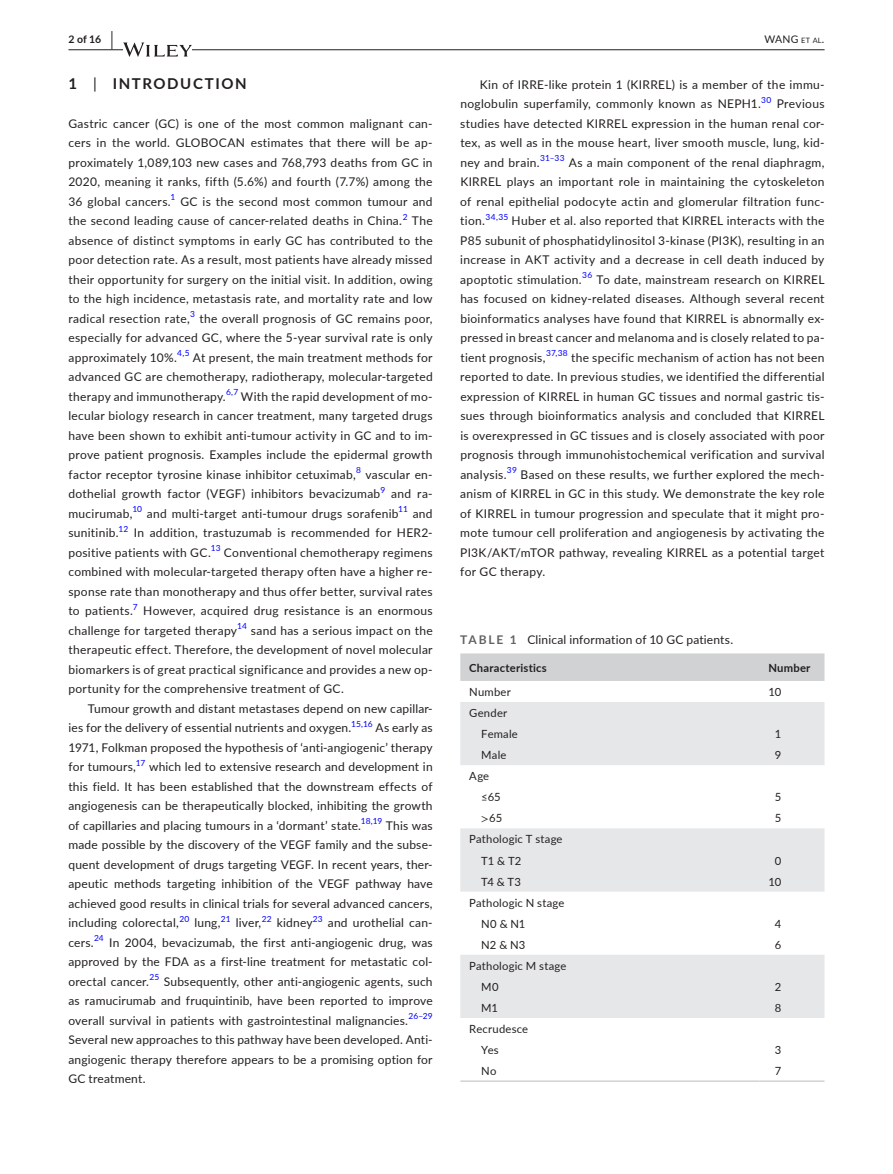
<style>
.page{position:relative;width:893px;height:1174px;background:#fff}
.page>*{position:absolute;margin:0;border:0;box-sizing:border-box;transform-origin:0 0}
.t1{font:700 15px "Lato";letter-spacing:.105em;color:#231f20}
.t2{font:12px/19.5px "Lato";letter-spacing:.02em;color:#231f20;text-align:justify}
.t3{font:11.25px/21px "Lato";letter-spacing:.015em;color:#231f20}
.t4{font:700 11.25px "Lato";letter-spacing:.02em;color:#231f20}
.t5{font:10.5px "Lato";color:#231f20}
.t6{font:700 10.5px "Lato";color:#231f20}
.t7{font:8.4px "Lato";color:#00f}
.s1{font-size:19.5px}
.s2{font-size:7.35px}
.s3{font-weight:400}
.s4{font-weight:700;color:#636366}
.s5{font-family:"STIX"}
</style>
<div class="page">
<hr style="left:68px;top:49px;width:756px;height:1px;background:#231f20">
<svg style="left:123px;top:42px;width:69px;height:15px"></svg>
<div style="left:460px;top:653px;width:364px;height:28px;background:#d1d2d4"></div>
<svg style="left:460px;top:702px;width:364px;height:316px;fill:#e6e7e9"></svg>
<hr style="left:460px;top:1080px;width:299px;height:2px;background:#d1d2d4">
<hr style="left:759px;top:1080px;width:65px;height:2px;background:#d1d2d4">
<p class="t6" style="left:68px;top:31px;width:46px">2 of 16 <span class="s1">|</span></p>
<p class="t5" style="left:764px;top:31px;width:61px">WANG <span class="s2">et al</span>.</p>
<p class="t1" style="left:68px;top:72px;width:180px">1 <span class="s3">|</span> INTRODUCTION</p>
<p class="t2" style="left:68px;top:113px;width:366px">Gastric cancer (GC) is one of the most common malignant can&shy;cers in the world. GLOBOCAN estimates that there will be ap&shy;proximately 1,089,103 new cases and 768,793 deaths from GC in 2020, meaning it ranks, fifth (5.6%) and fourth (7.7%) among the 36 global cancers.<sup>1</sup> GC is the second most common tumour and the second leading cause of cancer-related deaths in China.<sup>2</sup> The absence of distinct symptoms in early GC has contributed to the poor detection rate. As a result, most patients have already missed their opportunity for surgery on the initial visit. In addition, owing to the high incidence, metastasis rate, and mortality rate and low radical resection rate,<sup>3</sup> the overall prognosis of GC remains poor, especially for advanced GC, where the 5-year survival rate is only approximately 10%.<sup>4,5</sup> At present, the main treatment methods for advanced GC are chemotherapy, radiotherapy, molecular-targeted therapy and immunotherapy.<sup>6,7</sup> With the rapid development of mo&shy;lecular biology research in cancer treatment, many targeted drugs have been shown to exhibit anti-tumour activity in GC and to im&shy;prove patient prognosis. Examples include the epidermal growth factor receptor tyrosine kinase inhibitor cetuximab,<sup>8</sup> vascular en&shy;dothelial growth factor (VEGF) inhibitors bevacizumab</p>
<p class="t2" style="left:460px;top:74px;width:366px;text-indent:20px">Kin of IRRE-like protein 1 (KIRREL) is a member of the immu&shy;noglobulin superfamily, commonly known as NEPH1.<sup>30</sup> Previous studies have detected KIRREL expression in the human renal cor&shy;tex, as well as in the mouse heart, liver smooth muscle, lung, kid&shy;ney and brain.<sup>31–33</sup> As a main component of the renal diaphragm, KIRREL plays an important role in maintaining the cytoskeleton of renal epithelial podocyte actin and glomerular filtration func&shy;tion.<sup>34,35</sup> Huber et al. also reported that KIRREL interacts with the P85 subunit of phosphatidylinositol 3-kinase (PI3K), resulting in an increase in AKT activity and a decrease in cell death induced by apoptotic stimulation.<sup>36</sup> To date, mainstream research on KIRREL has focused on kidney-related diseases. Although several recent bioinformatics analyses have found that KIRREL is abnormally ex&shy;pressed in breast cancer and melanoma and is closely related to pa&shy;tient prognosis,<sup>37,38</sup> the specific mechanism of action has not been reported to date. In previous studies, we identified the differential expression of KIRREL in human GC tissues and normal gastric tis&shy;sues through bioinformatics analysis and concluded that KIRREL is overexpressed in GC tissues and is closely associated with poor prognosis through immunohistochemical verification and survival analysis.<sup>39</sup> Based on these results, we further explored the mech&shy;anism of KIRREL in GC in this study. We demonstrate the key role of KIRREL in tumour progression and speculate that it might pro&shy;mote tumour cell proliferation and angiogenesis by activating the PI3K/AKT/mTOR pathway, revealing KIRREL as a potential target for GC therapy.</p>
<p class="t7" style="left:380px;top:484px;width:6px">9</p>
<p class="t2" style="left:391px;top:483px;width:43px">and ra-</p>
<p class="t2" style="left:68px;top:503px;width:66px">mucirumab,</p>
<p class="t7" style="left:132px;top:503px;width:11px">10</p>
<p class="t2" style="left:147px;top:503px;width:253px">and multi-target anti-tumour drugs sorafenib</p>
<p class="t7" style="left:398px;top:503px;width:11px">11</p>
<p class="t2" style="left:413px;top:503px;width:22px">and</p>
<p class="t2" style="left:68px;top:522px;width:52px">sunitinib.</p>
<p class="t7" style="left:118px;top:523px;width:11px">12</p>
<p class="t2" style="left:68px;top:522px;width:366px;text-indent:65px">In addition, trastuzumab is recommended for HER2- positive patients with GC.</p>
<p class="t7" style="left:211px;top:542px;width:11px">13</p>
<p class="t2" style="left:68px;top:542px;width:366px;text-indent:155px">Conventional chemotherapy regimens combined with molecular-targeted therapy often have a higher re&shy;sponse rate than monotherapy and thus offer better, survival rates to patients.</p>
<p class="t7" style="left:133px;top:601px;width:6px">7</p>
<p class="t2" style="left:68px;top:600px;width:366px;text-indent:75px">However, acquired drug resistance is an enormous challenge for targeted therapy</p>
<p class="t7" style="left:237px;top:620px;width:11px">14</p>
<p class="t2" style="left:68px;top:620px;width:366px;text-indent:182px">sand has a serious impact on the therapeutic effect. Therefore, the development of novel molecular biomarkers is of great practical significance and provides a new op&shy;portunity for the comprehensive treatment of GC.</p>
<p class="t2" style="left:68px;top:698px;width:366px;text-indent:20px">Tumour growth and distant metastases depend on new capillar&shy;ies for the delivery of essential nutrients and oxygen.</p>
<p class="t2" style="left:460px;top:629px;width:274px"><span class="s4">TABLE 1</span> Clinical information of 10 GC patients.</p>
<p class="t4" style="left:469px;top:659px;width:79px">Characteristics</p>
<p class="t4" style="left:768px;top:659px;width:44px">Number</p>
<p class="t3" style="left:469px;top:681px;width:43px">Number</p>
<p class="t3" style="left:768px;top:681px;width:14px">10</p>
<p class="t3" style="left:481px;top:702px;width:38px;text-indent:-12px">Gender<br>Female</p>
<p class="t7" style="left:351px;top:718px;width:23px">15,16</p>
<p class="t2" style="left:68px;top:717px;width:366px;text-indent:307px">As early as 1971, Folkman proposed the hypothesis of ‘anti-angiogenic’ therapy for tumours,</p>
<p class="t3" style="left:775px;top:723px;width:8px">1</p>
<p class="t3" style="left:481px;top:744px;width:27px">Male</p>
<p class="t3" style="left:775px;top:744px;width:8px">9</p>
<p class="t3" style="left:481px;top:765px;width:21px;text-indent:-12px">Age ≤65</p>
<p class="t7" style="left:136px;top:757px;width:11px">17</p>
<p class="t2" style="left:68px;top:756px;width:366px;text-indent:81px">which led to extensive research and development in this field. It has been established that the downstream effects of angiogenesis can be therapeutically blocked, inhibiting the growth of capillaries and placing tumours in a ‘dormant’ state.</p>
<p class="t3" style="left:775px;top:786px;width:8px">5</p>
<p class="t3" style="left:481px;top:807px;width:22px"><span class="s5">&gt;</span>65</p>
<p class="t3" style="left:775px;top:807px;width:8px">5</p>
<p class="t3" style="left:481px;top:828px;width:83px;text-indent:-12px">Pathologic T stage<br>T1 &amp; T2</p>
<p class="t7" style="left:361px;top:815px;width:23px">18,19</p>
<p class="t2" style="left:68px;top:815px;width:366px;text-indent:317px">This was made possible by the discovery of the VEGF family and the subse&shy;quent development of drugs targeting VEGF. In recent years, ther&shy;apeutic methods targeting inhibition of the VEGF pathway have achieved good results in clinical trials for several advanced cancers, including colorectal,</p>
<p class="t3" style="left:775px;top:849px;width:8px">0</p>
<p class="t3" style="left:481px;top:870px;width:41px">T4 &amp; T3</p>
<p class="t3" style="left:768px;top:870px;width:14px">10</p>
<p class="t3" style="left:481px;top:891px;width:85px;text-indent:-12px">Pathologic N stage<br>N0 &amp; N1</p>
<p class="t7" style="left:179px;top:913px;width:11px">20</p>
<p class="t2" style="left:195px;top:912px;width:27px">lung,</p>
<p class="t7" style="left:221px;top:913px;width:11px">21</p>
<p class="t2" style="left:236px;top:912px;width:27px">liver,</p>
<p class="t7" style="left:262px;top:913px;width:11px">22</p>
<p class="t2" style="left:277px;top:912px;width:37px">kidney</p>
<p class="t7" style="left:313px;top:913px;width:11px">23</p>
<p class="t2" style="left:328px;top:912px;width:106px">and urothelial can-</p>
<p class="t3" style="left:775px;top:912px;width:8px">4</p>
<p class="t7" style="left:94px;top:932px;width:11px">24</p>
<p class="t2" style="left:68px;top:932px;width:366px;text-indent:41px">In 2004, bevacizumab, the first anti-angiogenic drug, was approved by the FDA as a first-line treatment for metastatic col&shy;orectal cancer.</p>
<p class="t2" style="left:68px;top:932px;width:27px">cers.</p>
<p class="t7" style="left:149px;top:971px;width:11px">25</p>
<p class="t2" style="left:68px;top:971px;width:366px;text-indent:95px">Subsequently, other anti-angiogenic agents, such as ramucirumab and fruquintinib, have been reported to improve overall survival in patients with gastrointestinal malignancies.<sup>26–29<br></sup>Several new approaches to this pathway have been developed. Anti&shy;angiogenic therapy therefore appears to be a promising option for GC treatment.</p>
<p class="t3" style="left:481px;top:933px;width:46px">N2 &amp; N3</p>
<p class="t3" style="left:775px;top:933px;width:8px">6</p>
<p class="t3" style="left:481px;top:954px;width:87px;text-indent:-12px">Pathologic M stage<br>M0</p>
<p class="t3" style="left:775px;top:976px;width:8px">2</p>
<p class="t3" style="left:481px;top:997px;width:18px">M1</p>
<p class="t3" style="left:775px;top:997px;width:8px">8</p>
<p class="t3" style="left:481px;top:1018px;width:48px;text-indent:-12px">Recrudesce<br>Yes</p>
<p class="t3" style="left:775px;top:1039px;width:8px">3</p>
<p class="t3" style="left:481px;top:1060px;width:17px">No</p>
<p class="t3" style="left:775px;top:1060px;width:8px">7</p>
</div>
